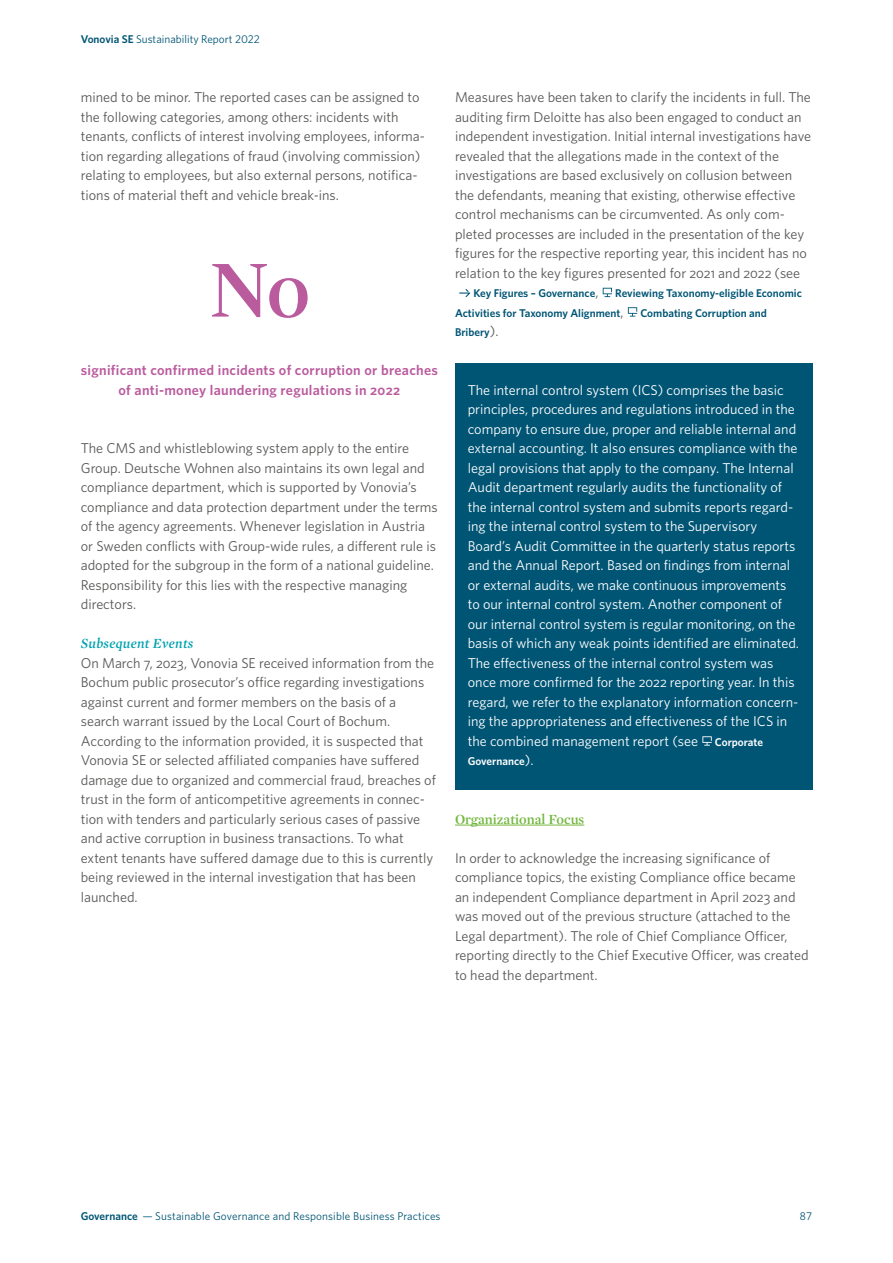
<style>
.page{position:relative;width:893px;height:1263px;background:#fff}
.page>*{position:absolute;margin:0;border:0;box-sizing:border-box;transform-origin:0 0}
.t1{font:600 82.5px "Mercury Display";color:#ba5b9e}
.t2{font:14.25px/19.5px "Whitney";color:#575756}
.t3{font:14.25px/19.5px "Whitney";color:#fff}
.t4{font:600 14.25px/19.5px "Whitney";letter-spacing:.02em;color:#ba5b9e;text-align:center}
.t5{font:600 14.25px "Mercury Display";color:#72b73d}
.t6{font:italic 600 14.25px "Mercury Display";letter-spacing:.02em;color:#00a2b0}
.t7{font:600 11.25px/19.5px "Whitney";color:#005575}
.t8{font:11.25px "Whitney";letter-spacing:.01em;color:#005575}
.t9{font:600 11.25px "Whitney";color:#fff}
.s1{font-weight:600}
.s2{font-weight:400;font-size:14.25px;color:#575756}
.s3{font-weight:600;font-size:11.25px}
.s4{font-weight:400;font-size:14.25px}
.s5{font-style:italic}
</style>
<div class="page">
<div style="left:455px;top:364px;width:357px;height:35px;background:#005575"></div>
<div style="left:455px;top:383px;width:357px;height:406px;background:#005575"></div>
<hr style="left:455px;top:825px;width:129px;height:1px;background:#72b73d">
<svg style="left:459px;top:289px;width:11px;height:8px"></svg>
<svg style="left:603px;top:288px;width:9px;height:9px"></svg>
<svg style="left:628px;top:307px;width:9px;height:10px"></svg>
<svg style="left:702px;top:736px;width:10px;height:10px"></svg>
<p class="t8" style="left:81px;top:32px;width:181px"><span class="s1">Vonovia SE</span> Sustainability Report 2022</p>
<p class="t2" style="left:81px;top:87px;width:346px">mined to be minor. The reported cases can be assigned to the following categories, among others: incidents with tenants, conflicts of interest involving employees, informa&shy;tion regarding allegations of fraud (involving commission) relating to employees, but also external persons, notifica&shy;tions of material theft and vehicle break-ins.</p>
<h1 class="t1" style="left:208px;top:231px;width:103px">No</h1>
<p class="t4" style="left:81px;top:360px;width:359px">significant confirmed incidents of corruption or breaches of anti-money laundering regulations in 2022</p>
<p class="t2" style="left:81px;top:438px;width:359px">The CMS and whistleblowing system apply to the entire Group. Deutsche Wohnen also maintains its own legal and compliance department, which is supported by Vonovia’s compliance and data protection department under the terms of the agency agreements. Whenever legislation in Austria or Sweden conflicts with Group-wide rules, a different rule is adopted for the subgroup in the form of a national guideline.<br>Responsibility for this lies with the respective managing directors.</p>
<p class="t6" style="left:81px;top:633px;width:114px">Subsequent Events</p>
<p class="t2" style="left:81px;top:652px;width:357px">On March 7, 2023, Vonovia SE received information from the Bochum public prosecutor’s office regarding investigations against current and former members on the basis of a search warrant issued by the Local Court of Bochum.<br>According to the information provided, it is suspected that Vonovia SE or selected affiliated companies have suffered damage due to organized and commercial fraud, breaches of trust in the form of anticompetitive agreements in connec&shy;tion with tenders and particularly serious cases of passive and active corruption in business transactions. To what extent tenants have suffered damage due to this is currently being reviewed in the internal investigation that has been launched.</p>
<p class="t2" style="left:455px;top:87px;width:358px">Measures have been taken to clarify the incidents in full. The auditing firm Deloitte has also been engaged to conduct an independent investigation. Initial internal investigations have revealed that the allegations made in the context of the investigations are based exclusively on collusion between the defendants, meaning that existing, otherwise effective control mechanisms can be circumvented. As only com&shy;pleted processes are included in the presentation of the key figures for the respective reporting year, this incident has no relation to the key figures presented for 2021 and 2022 (see</p>
<p class="t7" style="left:455px;top:283px;width:348px;text-indent:18px">Key Figures – Governance<span class="s2">,</span> Reviewing Taxonomy-eligible Economic<br>Activities for Taxonomy Alignment<span class="s2">,</span> Combating Corruption and<br>Bribery<span class="s2">).</span></p>
<p class="t3" style="left:468px;top:379px;width:333px">The internal control system (ICS) comprises the basic principles, procedures and regulations introduced in the company to ensure due, proper and reliable internal and external accounting. It also ensures compliance with the legal provisions that apply to the company. The Internal Audit department regularly audits the functionality of the internal control system and submits reports regard&shy;ing the internal control system to the Supervisory Board’s Audit Committee in the quarterly status reports and the Annual Report. Based on findings from internal or external audits, we make continuous improvements to our internal control system. Another component of our internal control system is regular monitoring, on the basis of which any weak points identified are eliminated.<br>The effectiveness of the internal control system was once more confirmed for the 2022 reporting year. In this regard, we refer to the explanatory information concern&shy;ing the appropriateness and effectiveness of the ICS in the combined management report (see <span class="s3">Corporate</span></p>
<p class="t9" style="left:468px;top:754px;width:67px">Governance<span class="s4">).</span></p>
<p class="t5" style="left:455px;top:809px;width:131px">Organizational Focus</p>
<p class="t2" style="left:455px;top:847px;width:355px">In order to acknowledge the increasing significance of compliance topics, the existing Compliance office became an independent Compliance department in April 2023 and was moved out of the previous structure (attached to the Legal department). The role of Chief Compliance Officer, reporting directly to the Chief Executive Officer, was created to head the department.</p>
<p class="t8" style="left:81px;top:1209px;width:361px"><span class="s1">Governance</span> <span class="s5">—</span> Sustainable Governance and Responsible Business Practices</p>
<p class="t8" style="left:800px;top:1209px;width:14px">87</p>
</div>
